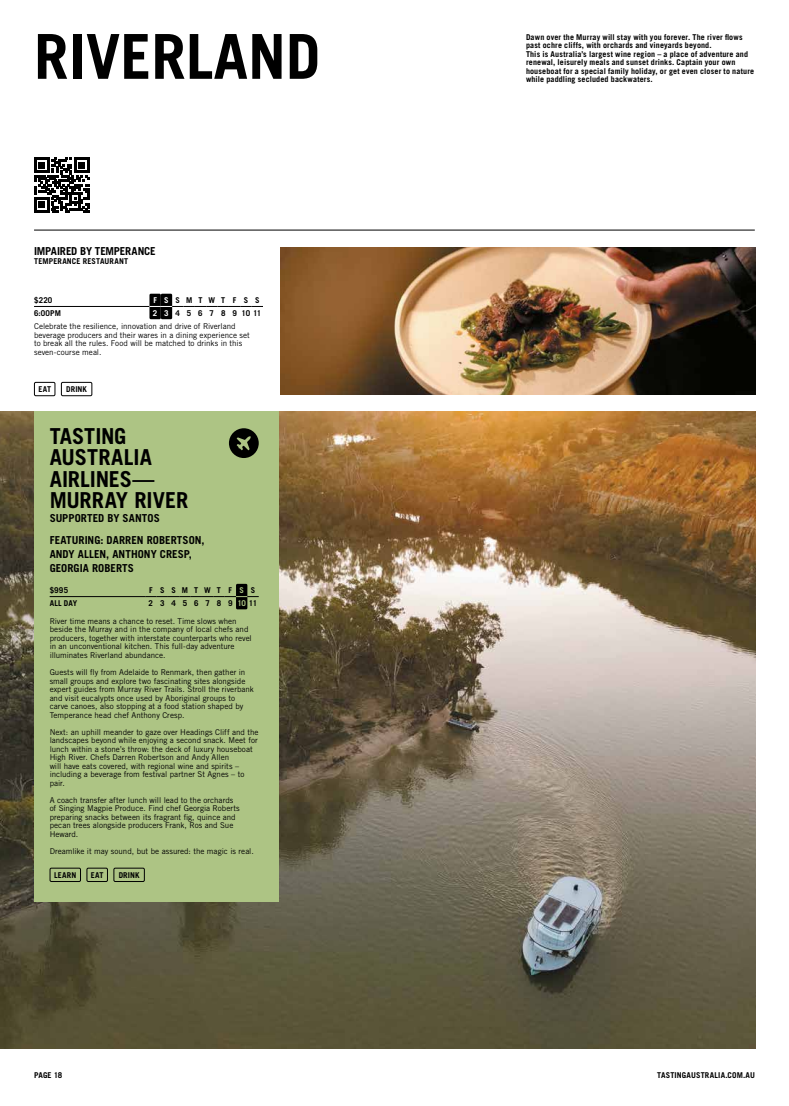
<style>
.page{position:relative;width:789px;height:1106px;background:#fff}
.page>*{position:absolute;margin:0;border:0;box-sizing:border-box;transform-origin:0 0}
.t1{font:700 62px "Trade Gothic LT Std";color:#000}
.t2{font:700 22px/21.3px "Trade Gothic LT Std";color:#000}
.t3{font:700 11px/14.2px "Trade Gothic LT Std";color:#000}
.t4{font:8px/8.5px "Trade Gothic LT Std";color:#000}
.t5{font:700 8px/8.5px "Trade Gothic LT Std";letter-spacing:.02em;color:#000}
.t6{font:700 8px/12.8px "Trade Gothic LT Std";letter-spacing:.86em;color:#000}
.s1{color:#fff}
.s2{color:#adc484}
</style>
<div class="page">
<hr style="left:34px;top:230px;width:720px;height:1px;background:#000">
<svg style="left:34px;top:157px;width:55px;height:56px"></svg>
<hr style="left:34px;top:210px;width:15px;height:3px;background:#000">
<div style="left:38px;top:202px;width:7px;height:6px;background:#000"></div>
<img style="left:0;top:411px;width:754px;height:637px">
<img style="left:280px;top:247px;width:474px;height:147px">
<div style="left:34px;top:411px;width:244px;height:490px;background:#adc484"></div>
<div style="left:86px;top:867px;width:22px;height:15px;border:1px solid #000"></div>
<div style="left:113px;top:867px;width:32px;height:15px;border:1px solid #000"></div>
<div style="left:50px;top:867px;width:31px;height:15px;border:1px solid #000"></div>
<div style="left:34px;top:382px;width:21px;height:14px;border:1px solid #000"></div>
<div style="left:61px;top:382px;width:31px;height:14px;border:1px solid #000"></div>
<hr style="left:34px;top:306px;width:115px;height:1px;background:#000">
<div style="left:161px;top:294px;width:11px;height:25px;background:#000"></div>
<div style="left:149px;top:294px;width:12px;height:25px;background:#000"></div>
<svg style="left:149px;top:306px;width:114px;height:1px"></svg>
<svg style="left:229px;top:428px;width:29px;height:30px"></svg>
<div style="left:236px;top:584px;width:11px;height:25px;background:#000"></div>
<hr style="left:50px;top:596px;width:95px;height:1px;background:#000">
<svg style="left:145px;top:596px;width:113px;height:1px"></svg>
<h1 class="t1" style="left:34px;top:19px;width:288px">RIVERLAND</h1>
<p class="t5" style="left:525px;top:33px;width:230px">Dawn over the Murray will stay with you forever. The river flows past ochre cliffs, with orchards and vineyards beyond.<br>This is Australia’s largest wine region – a place of adventure and renewal, leisurely meals and sunset drinks. Captain your own houseboat for a special family holiday, or get even closer to nature while paddling secluded backwaters.</p>
<h3 class="t3" style="left:34px;top:244px;width:123px">IMPAIRED BY TEMPERANCE</h3>
<p class="t5" style="left:34px;top:257px;width:95px">TEMPERANCE RESTAURANT</p>
<p class="t5" style="left:34px;top:293px;width:28px;line-height:12.8px">$220<br>6:00PM</p>
<p class="t5" style="left:153px;top:296px;width:73px"><span class="s1">F S</span>SMTWT</p>
<p class="t5" style="left:243px;top:296px;width:17px">S S</p>
<p class="t5" style="left:232px;top:293px;width:6px;line-height:12.8px">F<br>9</p>
<p class="t6" style="left:153px;top:306px;width:74px"><span class="s1">23</span>45678</p>
<p class="t5" style="left:241px;top:308px;width:21px">10 11</p>
<p class="t4" style="left:34px;top:322px;width:217px">Celebrate the resilience, innovation and drive of Riverland beverage producers and their wares in a dining experience set to break all the rules. Food will be matched to drinks in this seven-course meal.</p>
<p class="t5" style="left:38px;top:385px;width:14px">EAT</p>
<p class="t5" style="left:66px;top:385px;width:22px">DRINK</p>
<h2 class="t2" style="left:50px;top:425px;width:140px">TASTING<br>AUSTRALIA<br>AIRLINES—<br>MURRAY RIVER</h2>
<h3 class="t3" style="left:50px;top:511px;width:112px">SUPPORTED BY SANTOS</h3>
<h3 class="t3" style="left:50px;top:532px;width:156px">FEATURING: DARREN ROBERTSON,<br>ANDY ALLEN, ANTHONY CRESP,<br>GEORGIA ROBERTS</h3>
<p class="t5" style="left:50px;top:584px;width:29px;line-height:12.7px">$995<br>ALL DAY</p>
<p class="t6" style="left:148px;top:583px;width:110px">FSSMTWTF<span class="s2">S</span>S<br>23456789<span class="s2">10</span>11</p>
<p class="t4" style="left:50px;top:616px;width:203px">River time means a chance to reset. Time slows when beside the Murray and in the company of local chefs and producers, together with interstate counterparts who revel in an unconventional kitchen. This full-day adventure illuminates Riverland abundance.</p>
<p class="t4" style="left:50px;top:668px;width:205px">Guests will fly from Adelaide to Renmark, then gather in small groups and explore two fascinating sites alongside expert guides from Murray River Trails. Stroll the riverbank and visit eucalypts once used by Aboriginal groups to carve canoes, also stopping at a food station shaped by Temperance head chef Anthony Cresp.</p>
<p class="t4" style="left:50px;top:727px;width:210px">Next: an uphill meander to gaze over Headings Cliff and the landscapes beyond while enjoying a second snack. Meet for lunch within a stone’s throw: the deck of luxury houseboat High River. Chefs Darren Robertson and Andy Allen<br>will have eats covered, with regional wine and spirits – including a beverage from festival partner St Agnes – to pair.</p>
<p class="t4" style="left:50px;top:795px;width:191px">A coach transfer after lunch will lead to the orchards of Singing Magpie Produce. Find chef Georgia Roberts preparing snacks between its fragrant fig, quince and pecan trees alongside producers Frank, Ros and Sue Heward.</p>
<p class="t4" style="left:50px;top:846px;width:205px">Dreamlike it may sound, but be assured: the magic is real.</p>
<p class="t5" style="left:54px;top:870px;width:24px">LEARN</p>
<p class="t5" style="left:91px;top:870px;width:14px">EAT</p>
<p class="t5" style="left:119px;top:870px;width:22px">DRINK</p>
<p class="t5" style="left:34px;top:1070px;width:30px">PAGE 18</p>
<p class="t5" style="left:656px;top:1070px;width:99px">TASTINGAUSTRALIA.COM.AU</p>
</div>
